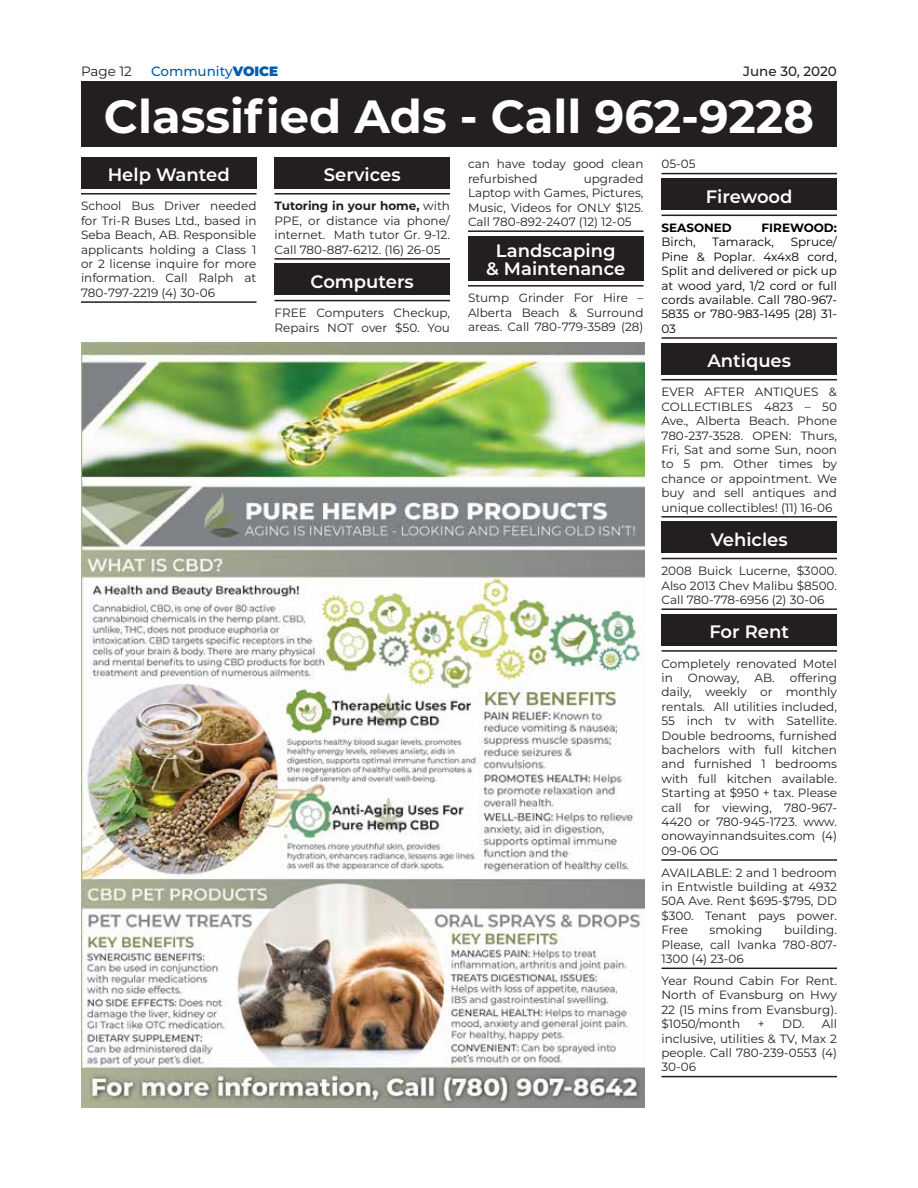
<style>
.page{position:relative;width:918px;height:1188px;background:#fff}
.page>*{position:absolute;margin:0;border:0;box-sizing:border-box;transform-origin:0 0}
.t1{font:700 46.5px "Montserrat";color:#fff}
.t2{font:600 18px/18px "Montserrat";color:#fff;text-align:center}
.t3{font:500 13.5px "Montserrat";color:#005daa}
.t4{font:500 13.5px "Montserrat";color:#231f20}
.t5{font:13.5px "Montserrat";color:#231f20}
.t6{font:12px/14.4px "Montserrat";color:#231f20;text-align:justify}
.t7{font:12px/14.4px "Montserrat";color:#000;text-align:justify}
.t8{font:700 12px "Montserrat";color:#000}
.s1{font-weight:900}
.s2{font-weight:700}
</style>
<div class="page">
<div style="left:81px;top:81px;width:756px;height:66px;background:#231f20"></div>
<hr style="left:81px;top:193px;width:175px;height:2px;background:#231f20">
<hr style="left:81px;top:301px;width:175px;height:2px;background:#231f20">
<div style="left:81px;top:157px;width:175px;height:32px;background:#231f20"></div>
<hr style="left:274px;top:193px;width:176px;height:2px;background:#231f20">
<hr style="left:274px;top:258px;width:176px;height:2px;background:#231f20">
<hr style="left:274px;top:300px;width:176px;height:1px;background:#231f20">
<div style="left:274px;top:157px;width:176px;height:32px;background:#231f20"></div>
<div style="left:274px;top:264px;width:176px;height:31px;background:#231f20"></div>
<hr style="left:468px;top:230px;width:176px;height:2px;background:#231f20">
<hr style="left:468px;top:285px;width:176px;height:2px;background:#231f20">
<div style="left:468px;top:236px;width:176px;height:44px;background:#231f20"></div>
<hr style="left:662px;top:173px;width:175px;height:1px;background:#231f20">
<hr style="left:662px;top:215px;width:175px;height:1px;background:#231f20">
<hr style="left:662px;top:337px;width:175px;height:2px;background:#231f20">
<hr style="left:662px;top:379px;width:175px;height:1px;background:#231f20">
<hr style="left:662px;top:516px;width:175px;height:2px;background:#231f20">
<hr style="left:662px;top:558px;width:175px;height:1px;background:#231f20">
<hr style="left:662px;top:608px;width:175px;height:2px;background:#231f20">
<hr style="left:662px;top:650px;width:175px;height:2px;background:#231f20">
<hr style="left:662px;top:859px;width:175px;height:2px;background:#231f20">
<hr style="left:662px;top:968px;width:175px;height:1px;background:#231f20">
<hr style="left:662px;top:1076px;width:175px;height:1px;background:#231f20">
<div style="left:662px;top:178px;width:175px;height:32px;background:#231f20"></div>
<div style="left:662px;top:343px;width:175px;height:31px;background:#231f20"></div>
<div style="left:662px;top:521px;width:175px;height:32px;background:#231f20"></div>
<div style="left:662px;top:614px;width:175px;height:32px;background:#231f20"></div>
<img style="left:81px;top:342px;width:564px;height:765px">
<p class="t5" style="left:81px;top:62px;width:52px">Page 12</p>
<p class="t3" style="left:151px;top:62px;width:129px">Community<span class="s1">VOICE</span></p>
<p class="t4" style="left:743px;top:62px;width:95px">June 30, 2020</p>
<h1 class="t1" style="left:104px;top:83px;width:712px">Classified Ads - Call 962-9228</h1>
<h2 class="t2" style="left:108px;top:165px;width:124px">Help Wanted</h2>
<p class="t6" style="left:81px;top:199px;width:177px">School Bus Driver needed for Tri-R Buses Ltd., based in Seba Beach, AB. Responsible applicants holding a Class 1 or 2 license inquire for more information. Call Ralph at 780-797-2219 (4) 30-06</p>
<p class="t6" style="left:468px;top:156px;width:177px">can have today good clean refurbished</p>
<p class="t6" style="left:662px;top:156px;width:36px">05-05</p>
<h2 class="t2" style="left:324px;top:165px;width:78px">Services</h2>
<p class="t6" style="left:274px;top:199px;width:177px"><span class="s2">Tutoring in your home,</span> with PPE, or distance via phone/ internet. Math tutor Gr. 9-12.<br>Call 780-887-6212. (16) 26-05</p>
<h2 class="t2" style="left:311px;top:272px;width:105px">Computers</h2>
<p class="t6" style="left:274px;top:305px;width:177px">FREE Computers Checkup,<br>Repairs NOT over $50. You</p>
<p class="t6" style="left:468px;top:171px;width:177px;text-indent:116px">upgraded Laptop with Games, Pictures, Music, Videos for ONLY $125.<br>Call 780-892-2407 (12) 12-05</p>
<h2 class="t2" style="left:486px;top:241px;width:141px">Landscaping<br>&amp; Maintenance</h2>
<p class="t6" style="left:468px;top:291px;width:177px">Stump Grinder For Hire – Alberta Beach &amp; Surround areas. Call 780-779-3589 (28)</p>
<h2 class="t2" style="left:706px;top:187px;width:88px">Firewood</h2>
<p class="t8" style="left:662px;top:219px;width:72px">SEASONED</p>
<p class="t8" style="left:762px;top:219px;width:77px">FIREWOOD:</p>
<p class="t7" style="left:662px;top:234px;width:36px">Birch,</p>
<p class="t7" style="left:712px;top:234px;width:63px">Tamarack,</p>
<p class="t7" style="left:662px;top:234px;width:177px;text-indent:129px">Spruce/ Pine &amp; Poplar. 4x4x8 cord, Split and delivered or pick up at wood yard, 1/2 cord or full cords available. Call 780-967- 5835 or 780-983-1495 (28) 31- 03</p>
<h2 class="t2" style="left:707px;top:351px;width:85px">Antiques</h2>
<p class="t6" style="left:662px;top:384px;width:177px">EVER AFTER ANTIQUES &amp; COLLECTIBLES 4823 – 50<br>Ave., Alberta Beach. Phone 780-237-3528. OPEN: Thurs, Fri, Sat and some Sun, noon to 5 pm. Other times by chance or appointment. We buy and sell antiques and unique collectibles! (11) 16-06</p>
<h2 class="t2" style="left:711px;top:530px;width:78px">Vehicles</h2>
<p class="t6" style="left:662px;top:563px;width:177px">2008 Buick Lucerne, $3000.<br>Also 2013 Chev Malibu $8500.<br>Call 780-778-6956 (2) 30-06</p>
<h2 class="t2" style="left:709px;top:622px;width:81px">For Rent</h2>
<p class="t6" style="left:662px;top:656px;width:177px">Completely renovated Motel in</p>
<p class="t6" style="left:662px;top:670px;width:177px;text-indent:93px">AB. offering daily, weekly or monthly rentals. All utilities included, 55 inch tv with Satellite.<br>Double bedrooms, furnished bachelors with full kitchen and furnished 1 bedrooms with full kitchen available.<br>Starting at $950 + tax. Please call for viewing, 780-967- 4420 or 780-945-1723. www. onowayinnandsuites.com (4)<br>09-06 OG</p>
<p class="t6" style="left:662px;top:865px;width:177px">AVAILABLE: 2 and 1 bedroom in Entwistle building at 4932<br>50A Ave. Rent $695-$795, DD $300. Tenant pays power.<br>Free</p>
<p class="t6" style="left:688px;top:670px;width:53px">Onoway,</p>
<p class="t6" style="left:662px;top:922px;width:177px;text-indent:123px">building.<br>Please, call Ivanka 780-807- 1300 (4) 23-06</p>
<p class="t6" style="left:662px;top:973px;width:177px">Year Round Cabin For Rent.<br>North of Evansburg on Hwy 22 (15 mins from Evansburg). $1050/month</p>
<p class="t6" style="left:710px;top:922px;width:54px">smoking</p>
<p class="t6" style="left:662px;top:1016px;width:177px;text-indent:121px">DD. All inclusive, utilities &amp; TV, Max 2 people. Call 780-239-0553 (4)<br>30-06</p>
<p class="t6" style="left:758px;top:1016px;width:8px">+</p>
</div>
